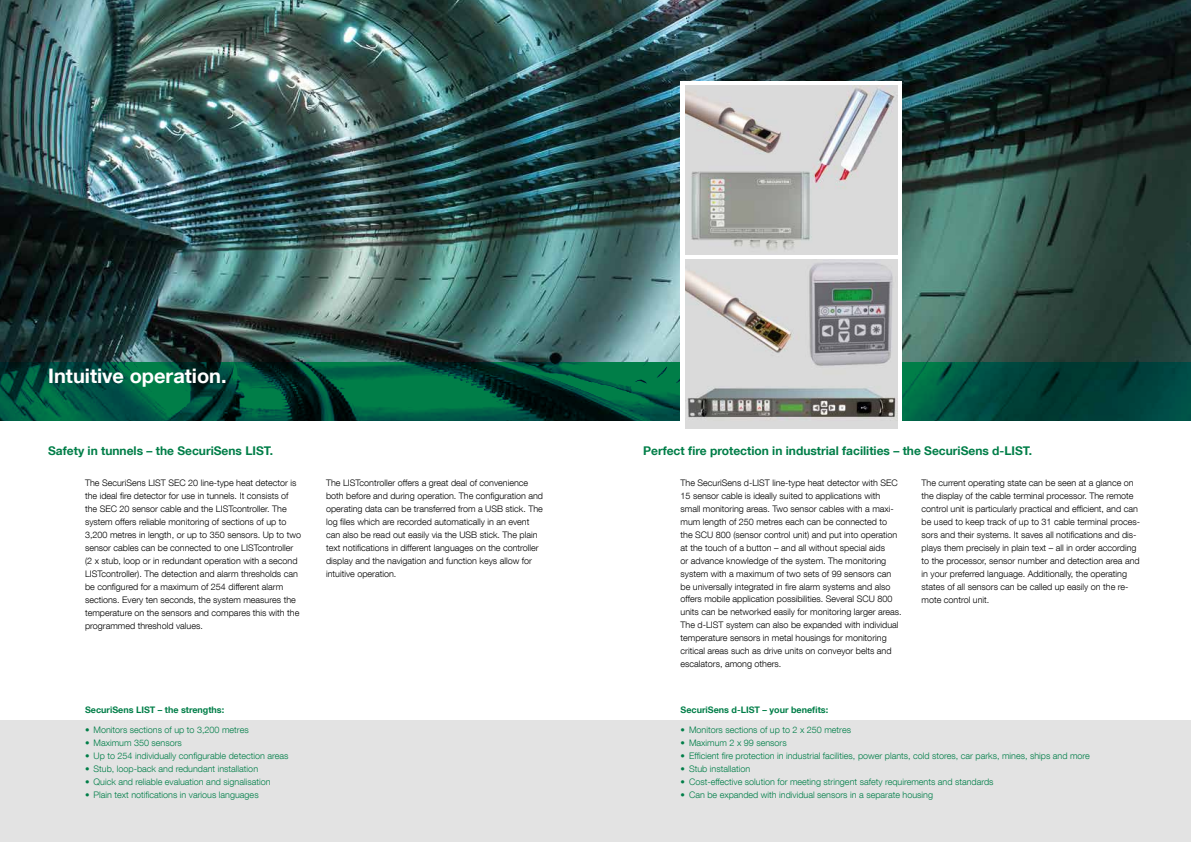
<style>
.page{position:relative;width:1191px;height:842px;background:#fff}
.page>*{position:absolute;margin:0;border:0;box-sizing:border-box;transform-origin:0 0}
.t1{font:700 20px "Helvetica Neue LT Com";color:#fff}
.t2{font:700 12px "Helvetica Neue LT Com";color:#007e48}
.t3{font:300 9px/13px "Helvetica Neue LT Com";color:#000}
.t4{font:300 9px "Helvetica Neue LT Com";color:#007e48}
.t5{font:700 9px "Helvetica Neue LT Com";color:#007e48}
</style>
<div class="page">
<div style="left:0;top:720px;width:1191px;height:122px;background:#e3e3e3"></div>
<img style="left:0;top:0;width:1191px;height:421px">
<svg style="left:0;top:362px;width:1191px;height:58px;background:#00503b"></svg>
<div style="left:680px;top:81px;width:221px;height:353px;background:#fff"></div>
<img style="left:685px;top:85px;width:212px;height:170px">
<img style="left:685px;top:260px;width:212px;height:169px">
<h1 class="t1" style="left:48px;top:363px;width:180px">Intuitive operation.</h1>
<h2 class="t2" style="left:48px;top:443px;width:226px">Safety in tunnels – the SecuriSens LIST.</h2>
<h2 class="t2" style="left:643px;top:443px;width:391px">Perfect fire protection in industrial facilities – the SecuriSens d-LIST.</h2>
<p class="t3" style="left:921px;top:476px;width:220px">The current operating state can be seen at a glance on the display of the cable terminal processor. The remote control unit is particularly practical and efficient, and can be used to keep track of up to 31 cable terminal proces&shy;sors and their systems. It saves all notifications and dis&shy;plays them precisely in plain text – all in order according to the processor, sensor number and detection area and in your preferred language. Additionally, the operating states of all sensors can be called up easily on the re&shy;mote control unit.</p>
<p class="t3" style="left:85px;top:476px;width:217px">The SecuriSens LIST SEC 20 line-type heat detector is the ideal fire detector for use in tunnels. It consists of the SEC 20 sensor cable and the LISTcontroller. The system offers reliable monitoring of sections of up to 3,200 metres in length, or up to 350 sensors. Up to two sensor cables can be connected to one LISTcontroller (2 x stub, loop or in redundant operation with a second LISTcontroller). The detection and alarm thresholds can be configured for a maximum of 254 different alarm sections. Every ten seconds, the system measures the temperature on the sensors and compares this with the programmed threshold values.</p>
<p class="t3" style="left:326px;top:476px;width:218px">The LISTcontroller offers a great deal of convenience both before and during operation. The configuration and operating data can be transferred from a USB stick. The log files which are recorded automatically in an event can also be read out easily via the USB stick. The plain text notifications in different languages on the controller display and the navigation and function keys allow for intuitive operation.</p>
<p class="t3" style="left:680px;top:476px;width:222px">The SecuriSens d-LIST line-type heat detector with SEC 15 sensor cable is ideally suited to applications with small monitoring areas. Two sensor cables with a maxi&shy;mum length of 250 metres each can be connected to the SCU 800 (sensor control unit) and put into operation at the touch of a button – and all without special aids<br>or advance knowledge of the system. The monitoring system with a maximum of two sets of 99 sensors can be universally integrated in fire alarm systems and also offers mobile application possibilities. Several SCU 800 units can be networked easily for monitoring larger areas.<br>The d-LIST system can also be expanded with individual temperature sensors in metal housings for monitoring critical areas such as drive units on conveyor belts and escalators, among others.</p>
<p class="t5" style="left:85px;top:704px;width:141px">SecuriSens LIST – the strengths:</p>
<p class="t4" style="left:85px;top:724px;width:165px">• Monitors sections of up to 3,200 metres</p>
<p class="t4" style="left:85px;top:737px;width:98px">• Maximum 350 sensors</p>
<p class="t4" style="left:85px;top:750px;width:205px">• Up to 254 individually configurable detection areas</p>
<p class="t4" style="left:85px;top:763px;width:175px">• Stub, loop-back and redundant installation</p>
<p class="t4" style="left:85px;top:776px;width:187px">• Quick and reliable evaluation and signalisation</p>
<p class="t4" style="left:85px;top:789px;width:175px">• Plain text notifications in various languages</p>
<p class="t5" style="left:680px;top:704px;width:149px">SecuriSens d-LIST – your benefits:</p>
<p class="t4" style="left:680px;top:724px;width:172px">• Monitors sections of up to 2 x 250 metres</p>
<p class="t4" style="left:680px;top:737px;width:108px">• Maximum 2 x 99 sensors</p>
<p class="t4" style="left:680px;top:750px;width:411px">• Efficient fire protection in industrial facilities, power plants, cold stores, car parks, mines, ships and more</p>
<p class="t4" style="left:680px;top:763px;width:71px">• Stub installation</p>
<p class="t4" style="left:680px;top:776px;width:314px">• Cost-effective solution for meeting stringent safety requirements and standards</p>
<p class="t4" style="left:680px;top:789px;width:254px">• Can be expanded with individual sensors in a separate housing</p>
</div>
